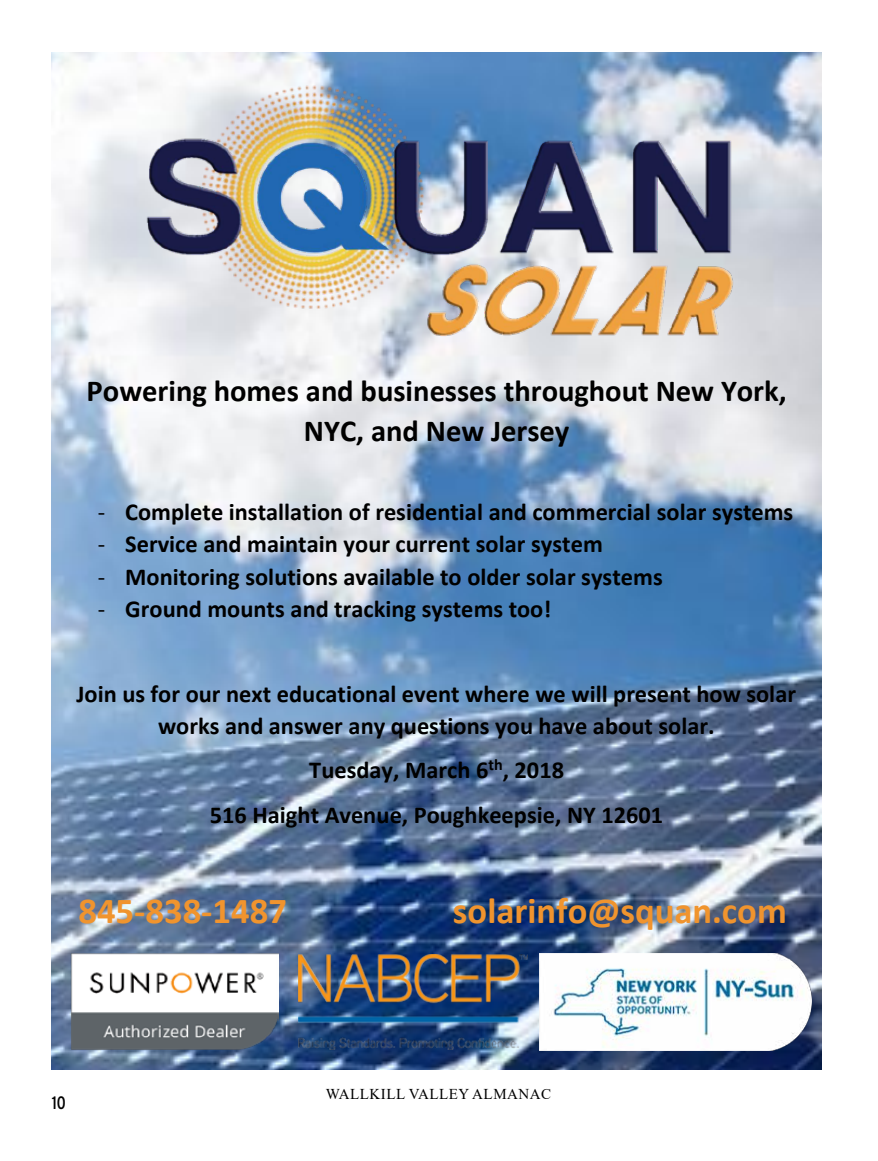
<style>
.page{position:relative;width:878px;height:1161px;background:#fff}
.page>*{position:absolute;margin:0;border:0;box-sizing:border-box;transform-origin:0 0}
.t1{font:700 36.6px "Calibri";color:#f0942e}
.t2{font:700 30.6px/40.2px "Calibri";color:#000;text-align:center}
.t3{font:700 24.45px/32.1px "Calibri";color:#000;text-align:center}
.t4{font:condensed 18px "Interstate";color:#000}
.t5{font:15px "Times New Roman";letter-spacing:.035em;color:#000}
.s1{font-weight:400}
</style>
<div class="page">
<img style="left:52px;top:52px;width:769px;height:1018px">
<img style="left:540px;top:954px;width:271px;height:97px">
<img style="left:298px;top:955px;width:229px;height:95px">
<img style="left:70px;top:952px;width:209px;height:99px">
<img style="left:135px;top:78px;width:602px;height:264px">
<p class="t2" style="left:87px;top:370px;width:701px">Powering homes and businesses throughout New York,<br>NYC, and New Jersey</p>
<p class="t3" style="left:98px;top:495px;width:697px"><span class="s1">-</span> Complete installation of residential and commercial solar systems</p>
<p class="t3" style="left:98px;top:527px;width:506px"><span class="s1">-</span> Service and maintain your current solar system</p>
<p class="t3" style="left:98px;top:560px;width:566px"><span class="s1">-</span> Monitoring solutions available to older solar systems</p>
<p class="t3" style="left:98px;top:592px;width:455px"><span class="s1">-</span> Ground mounts and tracking systems too!</p>
<p class="t3" style="left:76px;top:677px;width:721px">Join us for our next educational event where we will present how solar works and answer any questions you have about solar.</p>
<p class="t3" style="left:210px;top:747px;width:455px;line-height:44.5px">Tuesday, March 6<sup>th</sup>, 2018<br>516 Haight Avenue, Poughkeepsie, NY 12601</p>
<h1 class="t1" style="left:78px;top:885px;width:210px">845-838-1487</h1>
<h1 class="t1" style="left:453px;top:885px;width:335px">solarinfo@squan.com</h1>
<p class="t4" style="left:52px;top:1091px;width:15px">10</p>
<p class="t5" style="left:326px;top:1083px;width:227px">WALLKILL VALLEY ALMANAC</p>
</div>
